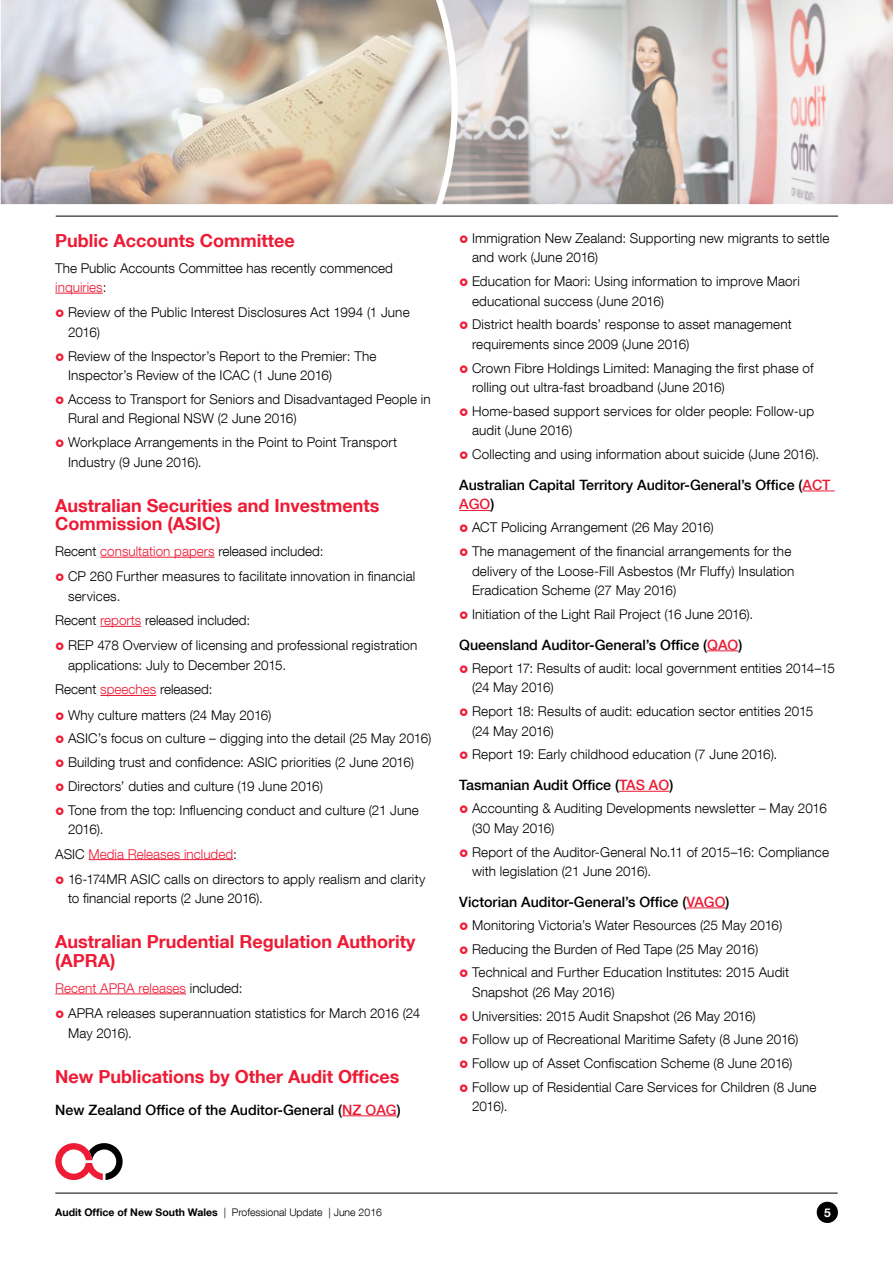
<style>
.page{position:relative;width:893px;height:1263px;background:#fff}
.page>*{position:absolute;margin:0;border:0;box-sizing:border-box;transform-origin:0 0}
.t1{font:700 18px/18.8px "Helvetica Neue LT Com";color:#ed1b35}
.t2{font:500 14.25px/19.5px "Helvetica Neue LT Com";color:#000}
.t3{font:300 13.5px/19.5px "Helvetica Neue LT Com";letter-spacing:.01em;color:#000}
.t4{font:300 13.5px "Helvetica Neue LT Com";color:#ed1b35}
.t5{font:700 12px "Helvetica Neue LT Com";color:#fff}
.t6{font:300 10.5px "Helvetica Neue LT Com";color:#000}
.s1{color:#ed1b35}
.s2{color:#000}
.s3{font-weight:700}
</style>
<div class="page">
<hr style="left:55px;top:1193px;width:783px;height:1px;background:#000">
<div style="left:817px;top:1202px;width:21px;height:21px;background:#000;border-radius:50%"></div>
<svg style="left:55px;top:1143px;width:68px;height:37px"></svg>
<img style="left:452px;top:0;width:441px;height:204px">
<img style="left:1px;top:0;width:451px;height:204px">
<hr style="left:56px;top:216px;width:782px;height:1px;background:#000">
<hr style="left:55px;top:293px;width:48px;height:1px;background:#ed1b35">
<hr style="left:100px;top:557px;width:115px;height:1px;background:#ed1b35">
<hr style="left:100px;top:626px;width:41px;height:1px;background:#ed1b35">
<hr style="left:100px;top:695px;width:56px;height:1px;background:#ed1b35">
<hr style="left:89px;top:859px;width:144px;height:1px;background:#ed1b35">
<hr style="left:55px;top:993px;width:131px;height:1px;background:#ed1b35">
<hr style="left:342px;top:1115px;width:55px;height:1px;background:#ed1b35">
<hr style="left:802px;top:491px;width:33px;height:1px;background:#ed1b35">
<hr style="left:459px;top:510px;width:31px;height:1px;background:#ed1b35">
<hr style="left:707px;top:650px;width:31px;height:1px;background:#ed1b35">
<hr style="left:619px;top:791px;width:50px;height:1px;background:#ed1b35">
<hr style="left:686px;top:907px;width:39px;height:1px;background:#ed1b35">
<h1 class="t1" style="left:55px;top:230px;width:241px">Public Accounts Committee</h1>
<p class="t3" style="left:55px;top:258px;width:339px">The Public Accounts Committee has recently commenced <span class="s1">inquiries</span>:</p>
<p class="t3" style="left:68px;top:302px;width:343px">Review of the Public Interest Disclosures Act 1994 (1 June<br>2016)</p>
<p class="t3" style="left:68px;top:346px;width:310px">Review of the Inspector’s Report to the Premier: The<br>Inspector’s Review of the ICAC (1 June 2016)</p>
<p class="t3" style="left:68px;top:389px;width:364px">Access to Transport for Seniors and Disadvantaged People in<br>Rural and Regional NSW (2 June 2016)</p>
<p class="t3" style="left:68px;top:432px;width:331px">Workplace Arrangements in the Point to Point Transport<br>Industry (9 June 2016).</p>
<h1 class="t1" style="left:55px;top:495px;width:326px">Australian Securities and Investments<br>Commission (ASIC)</h1>
<p class="t3" style="left:68px;top:538px;width:349px;line-height:25.2px;text-indent:-13px">Recent <span class="s1">consultation papers</span> released included:<br>CP 260 Further measures to facilitate innovation in financial</p>
<p class="t3" style="left:68px;top:586px;width:54px">services.</p>
<p class="t3" style="left:55px;top:610px;width:197px">Recent <span class="s1">reports</span> released included:</p>
<p class="t3" style="left:68px;top:636px;width:351px">REP 478 Overview of licensing and professional registration</p>
<p class="t3" style="left:55px;top:653px;width:232px;line-height:24.5px;text-indent:13px">applications: July to December 2015.<br>Recent <span class="s1">speeches</span> released:</p>
<p class="t3" style="left:68px;top:703px;width:365px;line-height:23.7px">Why culture matters (24 May 2016)<br>ASIC’s focus on culture – digging into the detail (25 May 2016)<br>Building trust and confidence: ASIC priorities (2 June 2016)<br>Directors’ duties and culture (19 June 2016)<br>Tone from the top: Influencing conduct and culture (21 June</p>
<p class="t3" style="left:68px;top:819px;width:37px">2016).</p>
<p class="t4" style="left:55px;top:845px;width:183px"><span class="s2">ASIC</span> Media Releases included<span class="s2">:</span></p>
<p class="t3" style="left:68px;top:869px;width:359px">16-174MR ASIC calls on directors to apply realism and clarity</p>
<p class="t3" style="left:68px;top:888px;width:196px">to financial reports (2 June 2016).</p>
<h1 class="t1" style="left:55px;top:932px;width:362px">Australian Prudential Regulation Authority (APRA)</h1>
<p class="t3" style="left:68px;top:975px;width:354px;line-height:25.2px;text-indent:-13px"><span class="s1">Recent APRA releases</span> included:<br>APRA releases superannuation statistics for March 2016 (24</p>
<p class="t3" style="left:68px;top:1023px;width:65px">May 2016).</p>
<h1 class="t1" style="left:55px;top:1066px;width:346px">New Publications by Other Audit Offices</h1>
<p class="t2" style="left:55px;top:1100px;width:347px">New Zealand Office of the Auditor-General (<span class="s1">NZ OAG</span>)</p>
<p class="t3" style="left:472px;top:228px;width:359px">Immigration New Zealand: Supporting new migrants to settle and work (June 2016)</p>
<p class="t3" style="left:472px;top:271px;width:329px">Education for Maori: Using information to improve Maori educational success (June 2016)</p>
<p class="t3" style="left:472px;top:314px;width:321px">District health boards’ response to asset management requirements since 2009 (June 2016)</p>
<p class="t3" style="left:472px;top:358px;width:343px">Crown Fibre Holdings Limited: Managing the first phase of rolling out ultra-fast broadband (June 2016)</p>
<p class="t3" style="left:472px;top:401px;width:344px">Home-based support services for older people: Follow-up audit (June 2016)</p>
<p class="t3" style="left:472px;top:444px;width:349px">Collecting and using information about suicide (June 2016).</p>
<p class="t2" style="left:459px;top:475px;width:373px">Australian Capital Territory Auditor-General’s Office (<span class="s1">ACT<br>AGO</span>)</p>
<p class="t3" style="left:472px;top:515px;width:321px;line-height:23.7px">ACT Policing Arrangement (26 May 2016)<br>The management of the financial arrangements for the</p>
<p class="t3" style="left:472px;top:561px;width:324px">delivery of the Loose-Fill Asbestos (Mr Fluffy) Insulation<br>Eradication Scheme (27 May 2016)</p>
<p class="t3" style="left:472px;top:604px;width:283px">Initiation of the Light Rail Project (16 June 2016).</p>
<p class="t2" style="left:459px;top:635px;width:285px">Queensland Auditor-General’s Office (<span class="s1">QAO</span>)</p>
<p class="t3" style="left:472px;top:658px;width:365px">Report 17: Results of audit: local government entities 2014–15 (24 May 2016)</p>
<p class="t3" style="left:472px;top:701px;width:343px">Report 18: Results of audit: education sector entities 2015 (24 May 2016)</p>
<p class="t3" style="left:472px;top:744px;width:307px">Report 19: Early childhood education (7 June 2016).</p>
<p class="t2" style="left:459px;top:775px;width:216px">Tasmanian Audit Office (<span class="s1">TAS AO</span>)</p>
<p class="t3" style="left:472px;top:798px;width:356px">Accounting &amp; Auditing Developments newsletter – May 2016 (30 May 2016)</p>
<p class="t3" style="left:472px;top:842px;width:359px">Report of the Auditor-General No.11 of 2015–16: Compliance with legislation (21 June 2016).</p>
<p class="t2" style="left:459px;top:892px;width:272px">Victorian Auditor-General’s Office (<span class="s1">VAGO</span>)</p>
<p class="t3" style="left:472px;top:913px;width:319px;line-height:23.7px">Monitoring Victoria’s Water Resources (25 May 2016)<br>Reducing the Burden of Red Tape (25 May 2016)<br>Technical and Further Education Institutes: 2015 Audit</p>
<p class="t3" style="left:472px;top:980px;width:346px;line-height:23.7px">Snapshot (26 May 2016)<br>Universities: 2015 Audit Snapshot (26 May 2016)<br>Follow up of Recreational Maritime Safety (8 June 2016)<br>Follow up of Asset Confiscation Scheme (8 June 2016)<br>Follow up of Residential Care Services for Children (8 June</p>
<p class="t3" style="left:472px;top:1096px;width:37px">2016).</p>
<p class="t6" style="left:55px;top:1206px;width:328px"><span class="s3">Audit Office of New South Wales</span> | Professional Update | June 2016</p>
<p class="t5" style="left:824px;top:1205px;width:8px">5</p>
</div>
